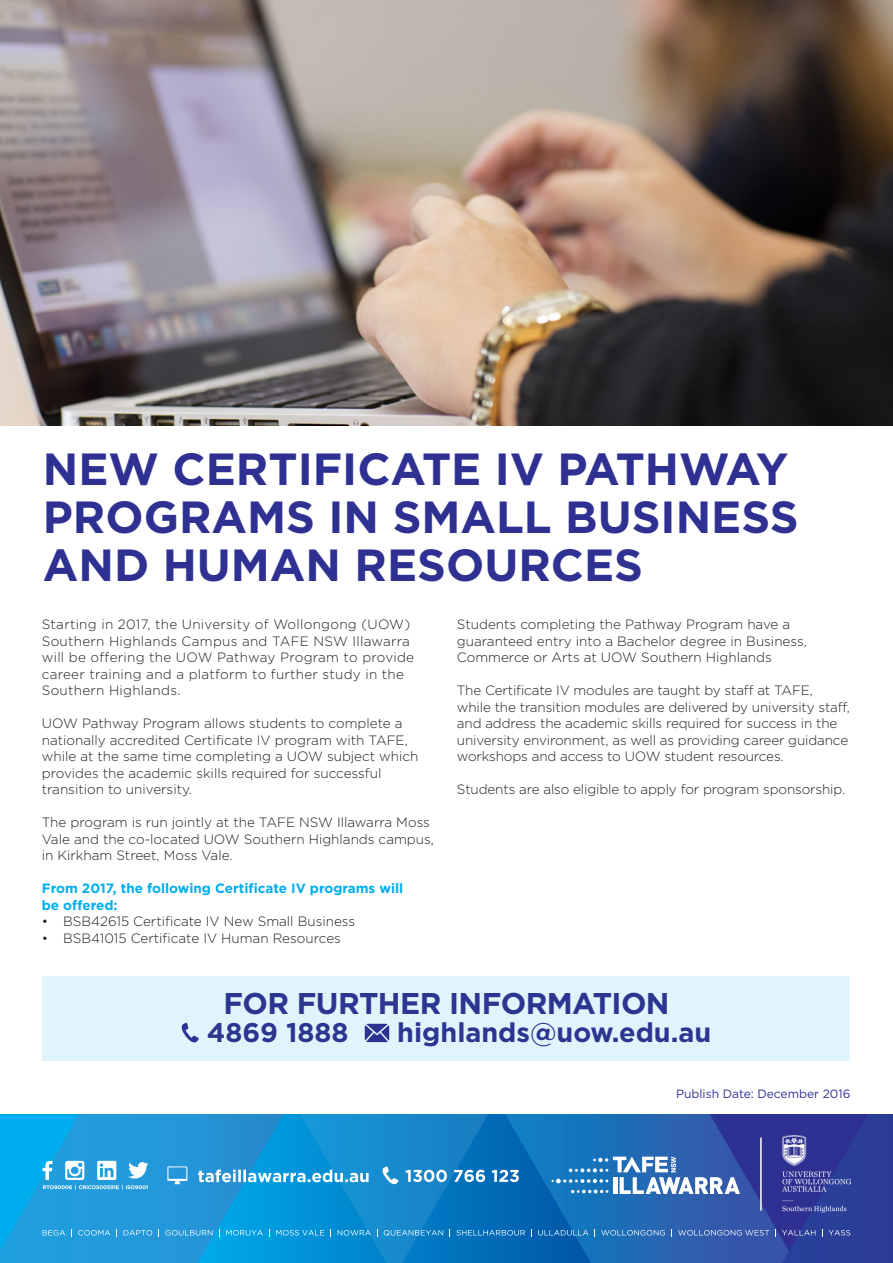
<style>
.page{position:relative;width:893px;height:1263px;background:#fff}
.page>*{position:absolute;margin:0;border:0;box-sizing:border-box;transform-origin:0 0}
.t1{font:700 45px/48px "Gotham HTF";color:#2e3092}
.PARA_HEADER{font:700 30px "Gotham HTF";letter-spacing:-.02em;color:#2c3691}
.PARA_HEADER-2{font:700 27px "Gotham HTF";color:#2c3691}
.body{font:300 13.5px/16.5px "Gotham HTF";color:#231f20}
.body-2{font:300 13.5px/16.5px "Gotham HTF";letter-spacing:.02em;color:#231f20}
.body-3{font:700 13.5px/16.5px "Gotham HTF";color:#00aeef}
.body-4{font:12px "Gotham HTF";color:#2e3092}
</style>
<div class="page">
<img style="left:0;top:0;width:893px;height:425px">
<div style="left:43px;top:976px;width:807px;height:85px;background:#e1f4fc"></div>
<svg style="left:181px;top:1022px;width:18px;height:21px"></svg>
<svg style="left:365px;top:1024px;width:24px;height:18px"></svg>
<svg style="left:0;top:1114px;width:893px;height:149px;background:#2380c5"></svg>
<img style="left:782px;top:1136px;width:68px;height:79px">
<hr style="left:760px;top:1137px;width:2px;height:74px;background:#fff">
<p class="t1" style="left:43px;top:444px;width:757px">NEW CERTIFICATE IV PATHWAY<br>PROGRAMS IN SMALL BUSINESS<br>AND HUMAN RESOURCES</p>
<p class="body-2" style="left:42px;top:616px;width:374px">Starting in 2017, the University of Wollongong (UOW)<br>Southern Highlands Campus and TAFE NSW Illawarra will be offering the UOW Pathway Program to provide career training and a platform to further study in the Southern Highlands.</p>
<p class="body" style="left:42px;top:715px;width:378px">UOW Pathway Program allows students to complete a nationally accredited Certificate IV program with TAFE, while at the same time completing a UOW subject which provides the academic skills required for successful transition to university.</p>
<p class="body" style="left:42px;top:814px;width:394px">The program is run jointly at the TAFE NSW Illawarra Moss<br>Vale and the co-located UOW Southern Highlands campus, in Kirkham Street, Moss Vale.</p>
<p class="body-3" style="left:42px;top:880px;width:363px">From 2017, the following Certificate IV programs will be offered:</p>
<p class="body" style="left:42px;top:913px;width:315px">• BSB42615 Certificate IV New Small Business</p>
<p class="body" style="left:42px;top:929px;width:301px">• BSB41015 Certificate IV Human Resources</p>
<p class="body" style="left:457px;top:616px;width:351px">Students completing the Pathway Program have a guaranteed entry into a Bachelor degree in Business,<br>Commerce or Arts at UOW Southern Highlands</p>
<p class="body" style="left:457px;top:682px;width:394px">The Certificate IV modules are taught by staff at TAFE, while the transition modules are delivered by university staff, and address the academic skills required for success in the university environment, as well as providing career guidance workshops and access to UOW student resources.</p>
<p class="body" style="left:457px;top:781px;width:390px">Students are also eligible to apply for program sponsorship.</p>
<p class="PARA_HEADER" style="left:223px;top:986px;width:448px">FOR FURTHER INFORMATION</p>
<p class="PARA_HEADER-2" style="left:207px;top:1017px;width:143px">4869 1888</p>
<p class="PARA_HEADER-2" style="left:397px;top:1017px;width:315px">highlands@uow.edu.au</p>
<p class="body-4" style="left:676px;top:1087px;width:176px">Publish Date: December 2016</p>
</div>
